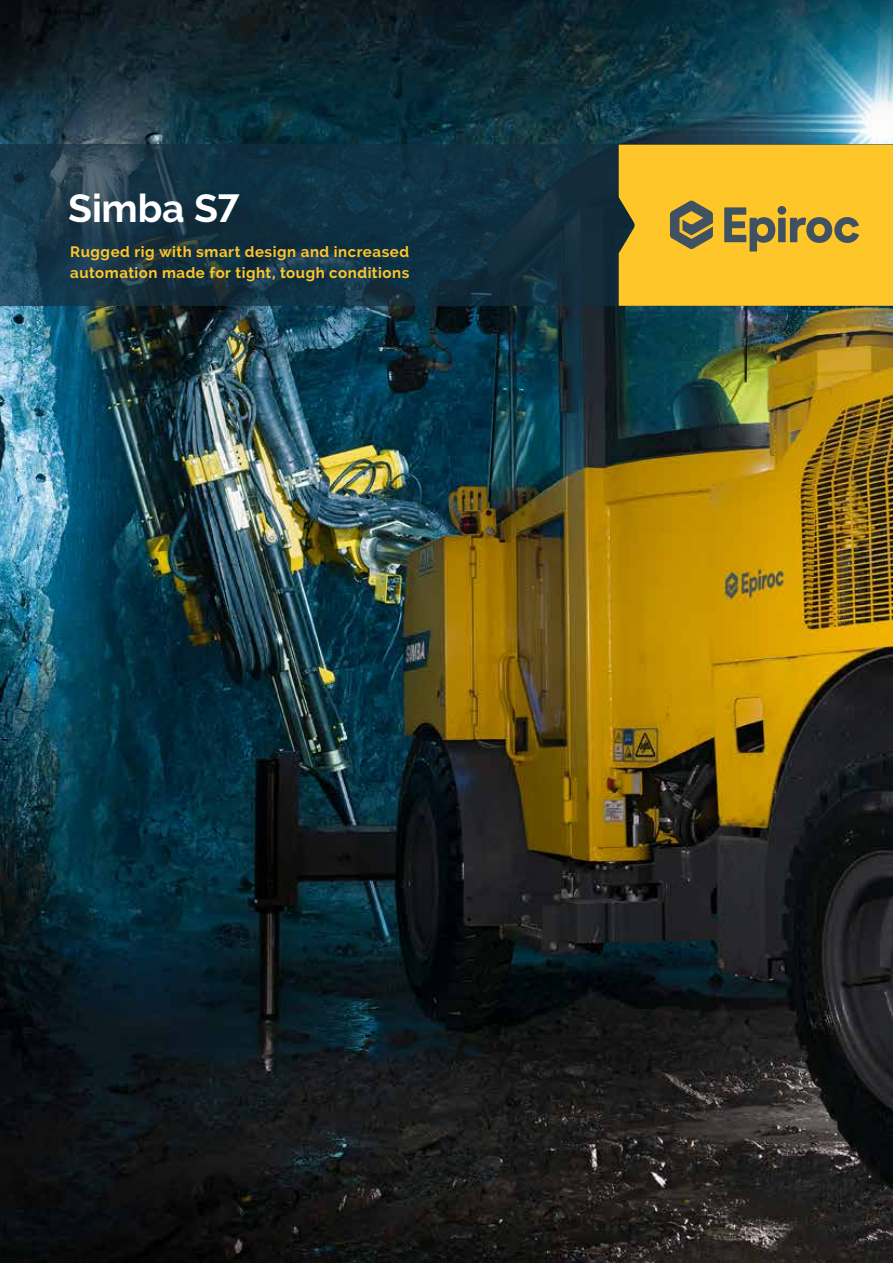
<style>
.page{position:relative;width:893px;height:1263px;background:#fff}
.page>*{position:absolute;margin:0;border:0;box-sizing:border-box;transform-origin:0 0}
.t1{font:700 39px "Raleway";letter-spacing:-.005em;color:#fff}
.t2{font:700 15px/21px "Raleway";letter-spacing:.035em;color:#ffc62a}
.t3{font:12px "Raleway";color:#000}
</style>
<div class="page">
<img style="left:0;top:0;width:893px;height:1263px">
<svg style="left:0;top:145px;width:619px;height:161px;background:#143344"></svg>
<svg style="left:619px;top:145px;width:274px;height:161px;background:#ecba2e"></svg>
<h1 class="t1" style="left:68px;top:186px;width:173px">Simba S7</h1>
<p class="t2" style="left:70px;top:241px;width:341px">Rugged rig with smart design and increased automation made for tight, tough conditions</p>
<p class="t3" style="left:837px;top:1201px;width:6px">1</p>
</div>
